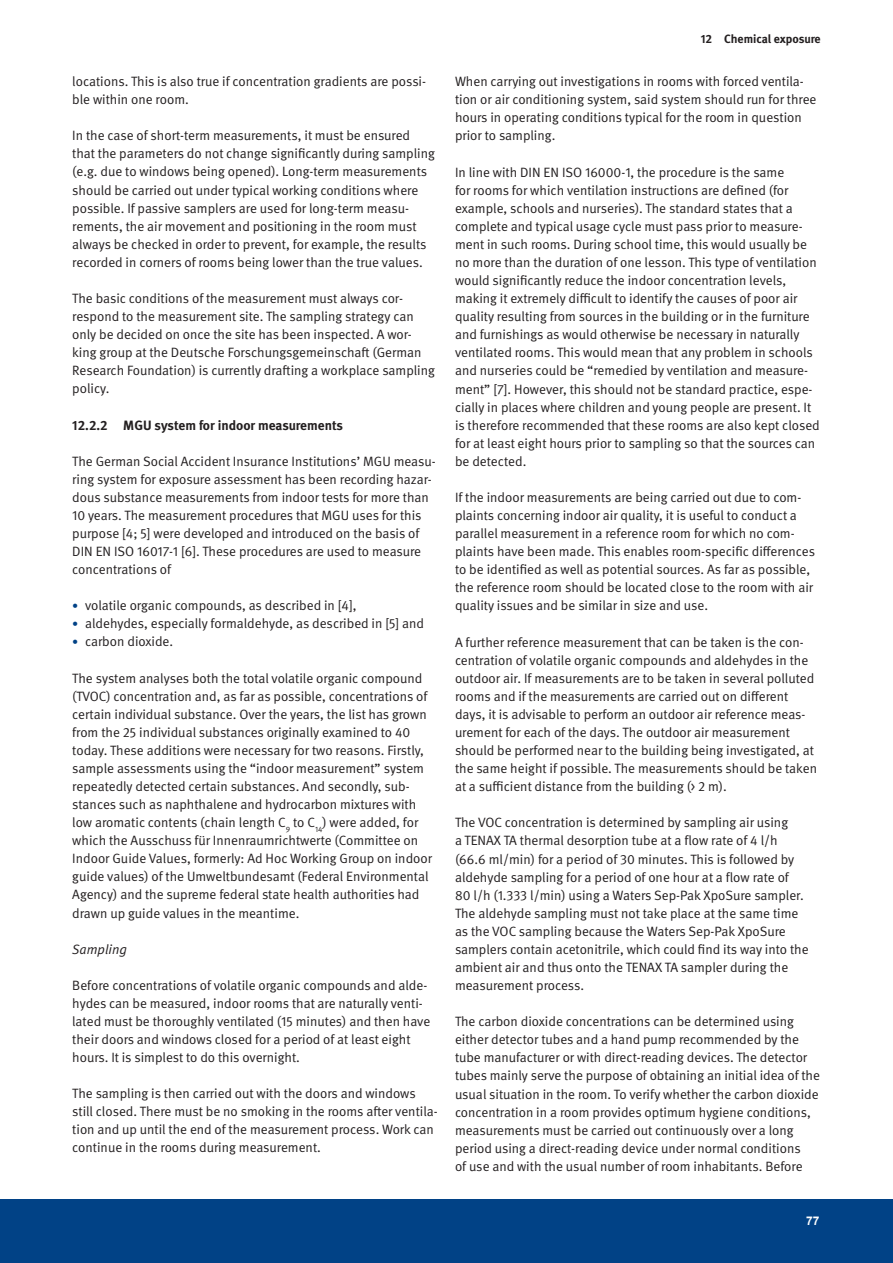
<style>
.page{position:relative;width:893px;height:1263px;background:#fff}
.page>*{position:absolute;margin:0;border:0;box-sizing:border-box;transform-origin:0 0}
.t1{font:13.5px/18.1px "DGUV Meta";color:#231f20}
.t2{font:700 13.5px "DGUV Meta";color:#231f20}
.t3{font:italic 13.5px "DGUV Meta";color:#231f20}
.t4{font:700 12px "DGUV Meta";letter-spacing:-.005em;color:#231f20}
.t5{font:700 12px "Arial";color:#fff}
.s1{font-size:12px;color:#014286}
</style>
<div class="page">
<div style="left:0;top:1199px;width:893px;height:64px;background:#014286"></div>
<p class="t1" style="left:72px;top:73px;width:355px">locations. This is also true if concentration gradients are possi&shy;ble within one room.</p>
<p class="t1" style="left:72px;top:127px;width:364px">In the case of short-term measurements, it must be ensured that the parameters do not change significantly during sampling (e.g. due to windows being opened). Long-term measurements should be carried out under typical working conditions where possible. If passive samplers are used for long-term measu&shy;rements, the air movement and positioning in the room must always be checked in order to prevent, for example, the results recorded in corners of rooms being lower than the true values.</p>
<p class="t1" style="left:72px;top:290px;width:364px">The basic conditions of the measurement must always cor&shy;respond to the measurement site. The sampling strategy can only be decided on once the site has been inspected. A wor&shy;king group at the Deutsche Forschungsgemeinschaft (German Research Foundation) is currently drafting a workplace sampling policy.</p>
<p class="t2" style="left:72px;top:417px;width:272px">12.2.2 MGU system for indoor measurements</p>
<p class="t1" style="left:72px;top:452px;width:365px">The German Social Accident Insurance Institutions’ MGU measu&shy;ring system for exposure assessment has been recording hazar&shy;dous substance measurements from indoor tests for more than 10 years. The measurement procedures that MGU uses for this purpose [4; 5] were developed and introduced on the basis of DIN EN ISO 16017-1 [6]. These procedures are used to measure concentrations of</p>
<p class="t1" style="left:72px;top:597px;width:286px"><span class="s1">•</span> volatile organic compounds, as described in [4],</p>
<p class="t1" style="left:72px;top:615px;width:353px"><span class="s1">•</span> aldehydes, especially formaldehyde, as described in [5] and</p>
<p class="t1" style="left:72px;top:633px;width:102px"><span class="s1">•</span> carbon dioxide.</p>
<p class="t1" style="left:72px;top:669px;width:361px">The system analyses both the total volatile organic compound (TVOC) concentration and, as far as possible, concentrations of certain individual substance. Over the years, the list has grown from the 25 individual substances originally examined to 40 today. These additions were necessary for two reasons. Firstly, sample assessments using the “indoor measurement” system repeatedly detected certain substances. And secondly, sub&shy;stances such as naphthalene and hydrocarbon mixtures with low aromatic contents (chain length C<sub>9</sub> to C<sub>14</sub>) were added, for which the Ausschuss für Innenraumrichtwerte (Committee on Indoor Guide Values, formerly: Ad Hoc Working Group on indoor guide values) of the Umweltbundesamt (Federal Environmental Agency) and the supreme federal state health authorities had drawn up guide values in the meantime.</p>
<p class="t3" style="left:72px;top:941px;width:56px">Sampling</p>
<p class="t1" style="left:72px;top:976px;width:359px">Before concentrations of volatile organic compounds and alde&shy;hydes can be measured, indoor rooms that are naturally venti&shy;lated must be thoroughly ventilated (15 minutes) and then have their doors and windows closed for a period of at least eight hours. It is simplest to do this overnight.</p>
<p class="t1" style="left:72px;top:1085px;width:367px">The sampling is then carried out with the doors and windows still closed. There must be no smoking in the rooms after ventila&shy;tion and up until the end of the measurement process. Work can continue in the rooms during measurement.</p>
<p class="t4" style="left:701px;top:32px;width:121px">12 Chemical exposure</p>
<p class="t1" style="left:455px;top:73px;width:363px">When carrying out investigations in rooms with forced ventila&shy;tion or air conditioning system, said system should run for three hours in operating conditions typical for the room in question prior to sampling.</p>
<p class="t1" style="left:455px;top:163px;width:366px">In line with DIN EN ISO 16000-1, the procedure is the same<br>for rooms for which ventilation instructions are defined (for example, schools and nurseries). The standard states that a complete and typical usage cycle must pass prior to measure&shy;ment in such rooms. During school time, this would usually be no more than the duration of one lesson. This type of ventilation would significantly reduce the indoor concentration levels, making it extremely difficult to identify the causes of poor air quality resulting from sources in the building or in the furniture and furnishings as would otherwise be necessary in naturally ventilated rooms. This would mean that any problem in schools and nurseries could be “remedied by ventilation and measure&shy;ment” [7]. However, this should not be standard practice, espe&shy;cially in places where children and young people are present. It is therefore recommended that these rooms are also kept closed for at least eight hours prior to sampling so that the sources can be detected.</p>
<p class="t1" style="left:455px;top:488px;width:362px">If the indoor measurements are being carried out due to com&shy;plaints concerning indoor air quality, it is useful to conduct a parallel measurement in a reference room for which no com&shy;plaints have been made. This enables room-specific differences to be identified as well as potential sources. As far as possible, the reference room should be located close to the room with air quality issues and be similar in size and use.</p>
<p class="t1" style="left:455px;top:633px;width:364px">A further reference measurement that can be taken is the con&shy;centration of volatile organic compounds and aldehydes in the outdoor air. If measurements are to be taken in several polluted rooms and if the measurements are carried out on different days, it is advisable to perform an outdoor air reference meas&shy;urement for each of the days. The outdoor air measurement should be performed near to the building being investigated, at the same height if possible. The measurements should be taken at a sufficient distance from the building (&gt; 2 m).</p>
<p class="t1" style="left:455px;top:814px;width:355px">The VOC concentration is determined by sampling air using<br>a TENAX TA thermal desorption tube at a flow rate of 4 l/h (66.6 ml/min) for a period of 30 minutes. This is followed by aldehyde sampling for a period of one hour at a flow rate of<br>80 l/h (1.333 l/min) using a Waters Sep-Pak XpoSure sampler.<br>The aldehyde sampling must not take place at the same time as the VOC sampling because the Waters Sep-Pak XpoSure samplers contain acetonitrile, which could find its way into the ambient air and thus onto the TENAX TA sampler during the measurement process.</p>
<p class="t1" style="left:455px;top:1013px;width:367px">The carbon dioxide concentrations can be determined using either detector tubes and a hand pump recommended by the tube manufacturer or with direct-reading devices. The detector tubes mainly serve the purpose of obtaining an initial idea of the usual situation in the room. To verify whether the carbon dioxide concentration in a room provides optimum hygiene conditions, measurements must be carried out continuously over a long period using a direct-reading device under normal conditions<br>of use and with the usual number of room inhabitants. Before</p>
<p class="t5" style="left:806px;top:1212px;width:15px">77</p>
</div>
